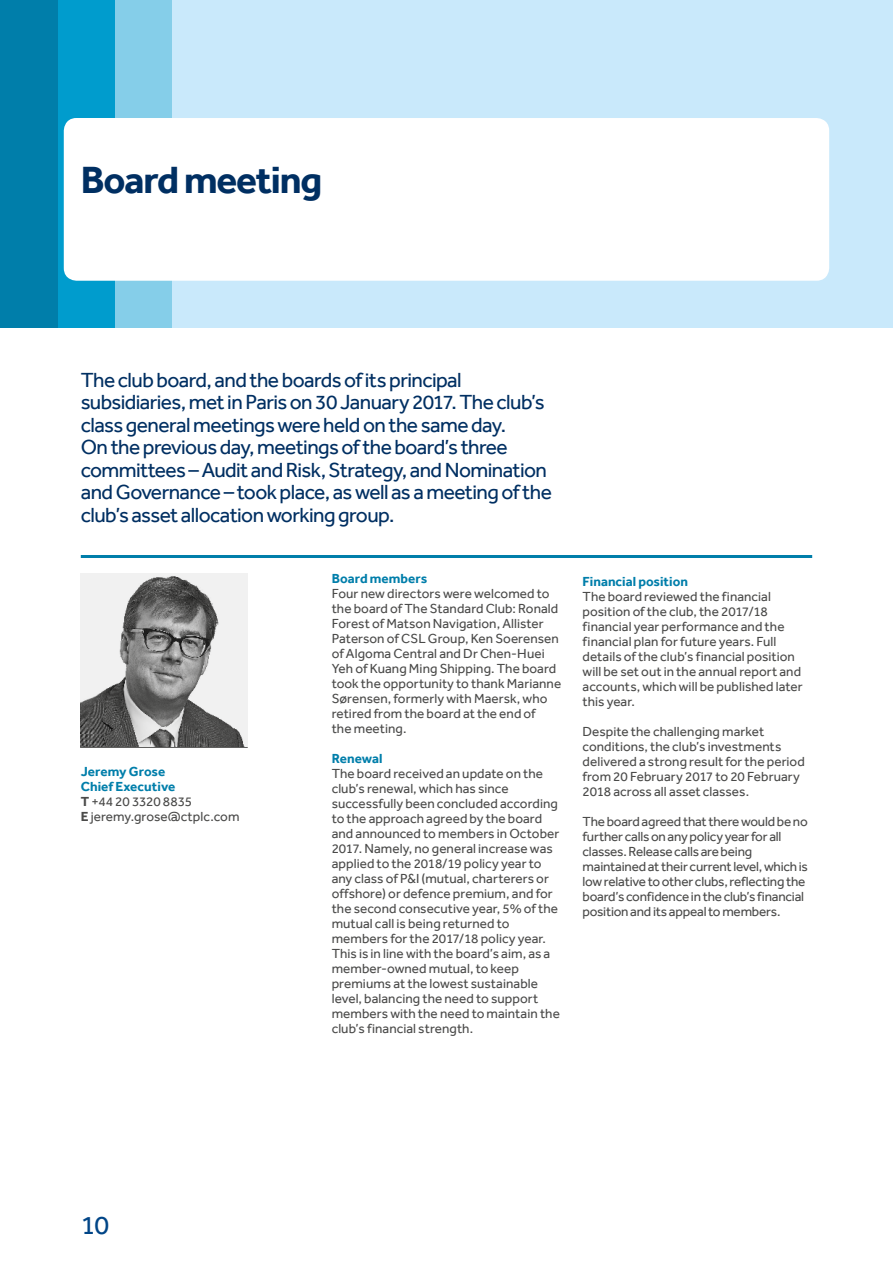
<style>
.page{position:relative;width:893px;height:1263px;background:#fff}
.page>*{position:absolute;margin:0;border:0;box-sizing:border-box;transform-origin:0 0}
.t1{font:700 39px "Effra";letter-spacing:-.03em;color:#002f62}
.t2{font:27px "Effra";color:#004587}
.t3{font:21px/22.5px "Effra";letter-spacing:-.025em;color:#002f62}
.t4{font:13.5px/15px "Effra";letter-spacing:.005em;color:#4a4a49}
.t5{font:13.5px/15px "Effra";letter-spacing:-.015em;color:#4a4a49}
.t6{font:700 13.5px "Effra";letter-spacing:.005em;color:#007eaa}
.s1{font-weight:700;color:#007eaa}
.s2{font-weight:700}
</style>
<div class="page">
<div style="left:171px;top:0;width:722px;height:327px;background:#c9e9fb"></div>
<div style="left:114px;top:0;width:57px;height:327px;background:#85cee9"></div>
<div style="left:57px;top:0;width:57px;height:327px;background:#009ccd"></div>
<div style="left:0;top:0;width:58px;height:327px;background:#007eaa"></div>
<div style="left:64px;top:118px;width:765px;height:163px;background:#fff;border-radius:13px"></div>
<img style="left:81px;top:574px;width:167px;height:173px">
<hr style="left:81px;top:555px;width:731px;height:3px;background:#007eaa">
<hr style="left:81px;top:747px;width:167px;height:1px;background:#60605f">
<h1 class="t1" style="left:81px;top:156px;width:243px">Board meeting</h1>
<p class="t3" style="left:81px;top:368px;width:473px">The club board, and the boards of its principal subsidiaries, met in Paris on 30 January 2017. The club’s class general meetings were held on the same day.<br>On the previous day, meetings of the board’s three committees – Audit and Risk, Strategy, and Nomination and Governance – took place, as well as a meeting of the club’s asset allocation working group.</p>
<p class="t4" style="left:81px;top:763px;width:160px"><span class="s1">Jeremy Grose<br>Chief Executive<br></span><span class="s2">T</span> +44 20 3320 8835<br><span class="s2">E</span> jeremy.grose@ctplc.com</p>
<p class="t6" style="left:332px;top:570px;width:97px">Board members</p>
<p class="t4" style="left:332px;top:586px;width:231px">Four new directors were welcomed to the board of The Standard Club: Ronald Forest of Matson Navigation, Allister Paterson of CSL Group, Ken Soerensen of Algoma Central and Dr Chen-Huei Yeh of Kuang Ming Shipping. The board took the opportunity to thank Marianne Sørensen, formerly with Maersk, who retired from the board at the end of<br>the meeting.</p>
<p class="t6" style="left:332px;top:750px;width:52px">Renewal</p>
<p class="t4" style="left:332px;top:765px;width:230px">The board received an update on the club’s renewal, which has since successfully been concluded according to the approach agreed by the board and announced to members in October 2017. Namely, no general increase was applied to the 2018/19 policy year to any class of P&amp;I (mutual, charterers or offshore) or defence premium, and for the second consecutive year, 5% of the mutual call is being returned to members for the 2017/18 policy year.<br>This is in line with the board’s aim, as a member-owned mutual, to keep premiums at the lowest sustainable level, balancing the need to support members with the need to maintain the club’s financial strength.</p>
<p class="t6" style="left:583px;top:574px;width:107px">Financial position</p>
<p class="t4" style="left:583px;top:589px;width:222px">The board reviewed the financial position of the club, the 2017/18 financial year performance and the financial plan for future years. Full details of the club’s financial position will be set out in the annual report and accounts, which will be published later this year.</p>
<p class="t4" style="left:583px;top:724px;width:224px">Despite the challenging market conditions, the club’s investments delivered a strong result for the period from 20 February 2017 to 20 February 2018 across all asset classes.</p>
<p class="t5" style="left:583px;top:814px;width:227px">The board agreed that there would be no further calls on any policy year for all classes. Release calls are being maintained at their current level, which is low relative to other clubs, reflecting the board’s confidence in the club’s financial position and its appeal to members.</p>
<h2 class="t2" style="left:81px;top:1209px;width:30px">10</h2>
</div>
